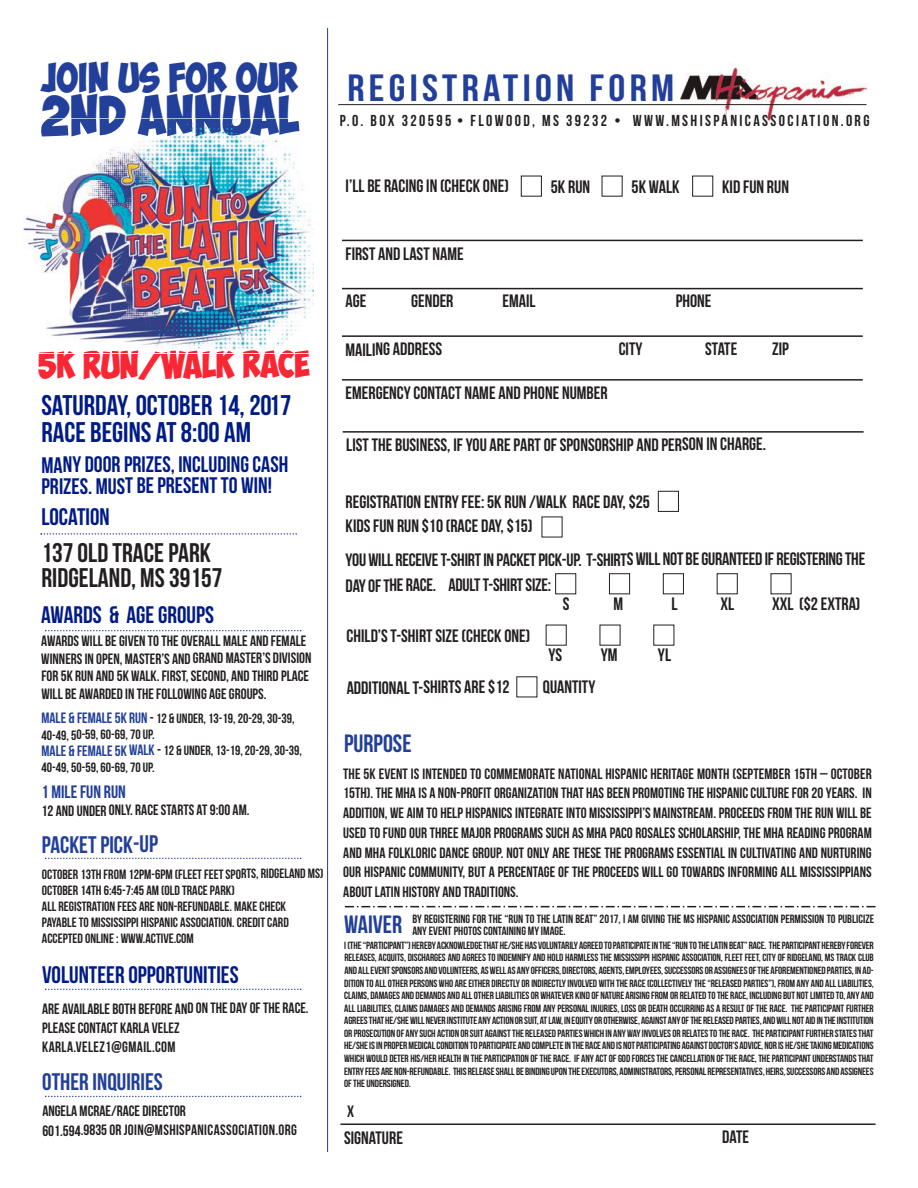
<style>
.page{position:relative;width:918px;height:1188px;background:#fff}
.page>*{position:absolute;margin:0;border:0;box-sizing:border-box;transform-origin:0 0}
.t1{font:39.75px "Obelix Pro";color:#223f99;scale:.89 1}
.t2{font:37.95px "Bebas Neue";letter-spacing:.1em;color:#223f99;scale:1.13 1}
.t3{font:29.7px "Obelix Pro";color:#223f99;scale:.89 1}
.t4{font:28.35px/27.2px "Bebas Neue";color:#001b87}
.t5{font:26.85px/25px "Bebas Neue";color:#231f20}
.t6{font:26.7px "Obelix Pro";color:#f92634;scale:.89 1}
.t7{font:25.05px "Bebas Neue";color:#223f99}
.t8{font:24px "Bebas Neue";color:#001b87}
.t9{font:24px "Bebas Neue";color:#223f99}
.t10{font:22.5px/21.1px "Bebas Neue";color:#001b87}
.t11{font:18px/24px "Bebas Neue";color:#231f20}
.t12{font:18px "Bebas Neue";color:#223f99}
.t13{font:16.5px "Bebas Neue";color:#231f20}
.t14{font:15.9px "Bebas Neue";letter-spacing:.15em;color:#231f20}
.t15{font:15px/19.8px "Bebas Neue";color:#231f20}
.t16{font:13.5px/16.2px "Bebas Neue";color:#231f20}
.t17{font:12px/11.7px "Bebas Neue";color:#231f20}
.t18{font:10.5px/12.6px "Bebas Neue";letter-spacing:-.015em;color:#231f20;text-align:justify}
.s1{font-size:15px;color:#223f99}
.s2{font-size:15px}
</style>
<div class="page">
<svg style="left:41px;top:533px;width:256px;height:2px"></svg>
<svg style="left:45px;top:630px;width:256px;height:1px"></svg>
<svg style="left:45px;top:858px;width:256px;height:1px"></svg>
<svg style="left:45px;top:989px;width:256px;height:1px"></svg>
<svg style="left:45px;top:1096px;width:256px;height:1px"></svg>
<hr style="left:342px;top:240px;width:521px;height:1px;background:#231f20">
<hr style="left:342px;top:288px;width:521px;height:1px;background:#231f20">
<hr style="left:342px;top:335px;width:521px;height:2px;background:#231f20">
<hr style="left:342px;top:379px;width:521px;height:2px;background:#231f20">
<hr style="left:340px;top:1124px;width:536px;height:1px;background:#231f20">
<div style="left:546px;top:625px;width:21px;height:21px;border:1px solid #231f20"></div>
<div style="left:521px;top:176px;width:21px;height:21px;border:1px solid #231f20"></div>
<hr style="left:327px;top:28px;width:1px;height:1124px;background:#223f99">
<div style="left:658px;top:491px;width:21px;height:21px;border:1px solid #231f20"></div>
<svg style="left:345px;top:906px;width:531px;height:1px"></svg>
<div style="left:555px;top:573px;width:21px;height:21px;border:1px solid #231f20"></div>
<div style="left:609px;top:573px;width:21px;height:21px;border:1px solid #231f20"></div>
<div style="left:663px;top:573px;width:21px;height:21px;border:1px solid #231f20"></div>
<div style="left:717px;top:573px;width:21px;height:21px;border:1px solid #231f20"></div>
<hr style="left:343px;top:431px;width:521px;height:2px;background:#231f20">
<img style="left:23px;top:137px;width:290px;height:213px">
<img style="left:41px;top:119px;width:259px;height:18px">
<img style="left:39px;top:350px;width:270px;height:3px">
<img style="left:675px;top:65px;width:193px;height:60px">
<hr style="left:338px;top:104px;width:529px;height:1px;background:#231f20">
<h3 class="t3" style="left:41px;top:66px;width:290px">JOIN US FOR OUR</h3>
<h1 class="t1" style="left:41px;top:100px;width:292px">2ND ANNUAL</h1>
<h2 class="t2" style="left:347px;top:66px;width:291px">REGISTRATION FORM</h2>
<h3 class="t14" style="left:340px;top:112px;width:531px">P.O. BOX 320595 • FLOWOOD, MS 39232 • WWW.MSHISPANICASSOCIATION.ORG</h3>
<h3 class="t11" style="left:346px;top:174px;width:165px">I’LL BE RACING IN (CHECK ONE)</h3>
<h3 class="t11" style="left:551px;top:175px;width:41px">5K RUN</h3>
<h3 class="t11" style="left:632px;top:175px;width:50px">5K WALK</h3>
<h3 class="t11" style="left:722px;top:175px;width:68px">KID FUN RUN</h3>
<h3 class="t6" style="left:38px;top:355px;width:307px">5K RUN/WALK RACE</h3>
<h3 class="t4" style="left:41px;top:391px;width:252px">SATURDAY, OCTOBER 14, 2017<br>RACE BEGINS AT 8:00 AM</h3>
<h3 class="t10" style="left:41px;top:454px;width:248px">MANY DOOR PRIZES, INCLUDING CASH<br>PRIZES. MUST BE PRESENT TO WIN!</h3>
<h3 class="t8" style="left:41px;top:503px;width:70px">LOCATION</h3>
<h3 class="t5" style="left:41px;top:540px;width:183px">137 OLD TRACE PARK<br>RIDGELAND, MS 39157</h3>
<h3 class="t8" style="left:41px;top:600px;width:174px">AWARDS &amp; AGE GROUPS</h3>
<h3 class="t15" style="left:41px;top:632px;width:272px;line-height:17.5px">AWARDS WILL BE GIVEN TO THE OVERALL MALE AND FEMALE WINNERS IN OPEN, MASTER’S AND GRAND MASTER’S DIVISION FOR 5K RUN AND 5K WALK. FIRST, SECOND, AND THIRD PLACE WILL BE AWARDED IN THE FOLLOWING AGE GROUPS.</h3>
<p class="t16" style="left:41px;top:710px;width:262px"><span class="s1">MALE &amp; FEMALE 5K RUN</span> <span class="s2">-</span> 12 &amp; UNDER, 13-19, 20-29, 30-39, 40-49, 50-59, 60-69, 70 UP.<br><span class="s1">MALE &amp; FEMALE 5K WALK</span> <span class="s2">-</span> 12 &amp; UNDER, 13-19, 20-29, 30-39, 40-49, 50-59, 60-69, 70 UP.</p>
<h3 class="t12" style="left:42px;top:781px;width:86px">1 MILE FUN RUN</h3>
<h3 class="t15" style="left:42px;top:800px;width:209px">12 AND UNDER ONLY. RACE STARTS AT 9:00 AM.</h3>
<h3 class="t9" style="left:42px;top:830px;width:118px">PACKET PICK-UP</h3>
<p class="t16" style="left:42px;top:866px;width:283px">OCTOBER 13TH FROM 12PM-6PM (FLEET FEET SPORTS, RIDGELAND MS)<br>OCTOBER 14TH 6:45-7:45 AM (OLD TRACE PARK)<br>ALL REGISTRATION FEES ARE NON-REFUNDABLE. MAKE CHECK PAYABLE TO MISSISSIPPI HISPANIC ASSOCIATION. CREDIT CARD ACCEPTED ONLINE : WWW.ACTIVE.COM</p>
<h3 class="t8" style="left:42px;top:961px;width:198px">VOLUNTEER OPPORTUNITIES</h3>
<h3 class="t15" style="left:42px;top:999px;width:268px;line-height:19.2px">ARE AVAILABLE BOTH BEFORE AND ON THE DAY OF THE RACE.<br>PLEASE CONTACT KARLA VELEZ<br>KARLA.VELEZ1@GMAIL.COM</h3>
<h3 class="t9" style="left:42px;top:1068px;width:122px">OTHER INQUIRIES</h3>
<h3 class="t15" style="left:42px;top:1102px;width:256px;line-height:18.9px">ANGELA MCRAE/RACE DIRECTOR<br>601.594.9835 OR JOIN@MSHISPANICASSOCIATION.ORG</h3>
<h3 class="t11" style="left:346px;top:242px;width:120px">FIRST AND LAST NAME</h3>
<h3 class="t11" style="left:346px;top:289px;width:22px">AGE</h3>
<h3 class="t11" style="left:411px;top:289px;width:44px">GENDER</h3>
<h3 class="t11" style="left:503px;top:289px;width:35px">EMAIL</h3>
<h3 class="t11" style="left:676px;top:289px;width:37px">PHONE</h3>
<h3 class="t11" style="left:346px;top:337px;width:98px">MAILING ADDRESS</h3>
<h3 class="t11" style="left:619px;top:337px;width:25px">CITY</h3>
<h3 class="t11" style="left:705px;top:336px;width:34px">STATE</h3>
<h3 class="t11" style="left:772px;top:336px;width:18px">ZIP</h3>
<h3 class="t11" style="left:346px;top:381px;width:264px">EMERGENCY CONTACT NAME AND PHONE NUMBER</h3>
<h3 class="t11" style="left:346px;top:433px;width:421px">LIST THE BUSINESS, IF YOU ARE PART OF SPONSORSHIP AND PERSON IN CHARGE.</h3>
<h3 class="t11" style="left:346px;top:490px;width:306px">REGISTRATION ENTRY FEE: 5K RUN /WALK RACE DAY, $25<br>KIDS FUN RUN $10 (RACE DAY, $15)</h3>
<h3 class="t11" style="left:346px;top:546px;width:521px;line-height:25.8px">YOU WILL RECEIVE T-SHIRT IN PACKET PICK-UP. T-SHIRTS WILL NOT BE GURANTEED IF REGISTERING THE<br>DAY OF THE RACE. ADULT T-SHIRT SIZE:</h3>
<h3 class="t11" style="left:563px;top:592px;width:8px">S</h3>
<h3 class="t11" style="left:614px;top:592px;width:11px">M</h3>
<h3 class="t11" style="left:671px;top:591px;width:8px">L</h3>
<h3 class="t11" style="left:721px;top:592px;width:15px">XL</h3>
<h3 class="t11" style="left:772px;top:591px;width:90px">XXL ($2 EXTRA)</h3>
<h3 class="t11" style="left:347px;top:624px;width:185px">CHILD’S T-SHIRT SIZE (CHECK ONE)</h3>
<h3 class="t11" style="left:548px;top:643px;width:15px">YS</h3>
<h3 class="t11" style="left:601px;top:643px;width:18px">YM</h3>
<h3 class="t11" style="left:658px;top:643px;width:15px">YL</h3>
<h3 class="t11" style="left:347px;top:675px;width:164px">ADDITIONAL T-SHIRTS ARE $12</h3>
<h3 class="t11" style="left:543px;top:674px;width:54px">QUANTITY</h3>
<h3 class="t7" style="left:344px;top:729px;width:69px">PURPOSE</h3>
<p class="t15" style="left:343px;top:764px;width:530px;text-align:justify">THE 5K EVENT IS INTENDED TO COMMEMORATE NATIONAL HISPANIC HERITAGE MONTH (SEPTEMBER 15TH – OCTOBER 15TH). THE MHA IS A NON-PROFIT ORGANIZATION THAT HAS BEEN PROMOTING THE HISPANIC CULTURE FOR 20 YEARS. IN ADDITION, WE AIM TO HELP HISPANICS INTEGRATE INTO MISSISSIPPI’S MAINSTREAM. PROCEEDS FROM THE RUN WILL BE USED TO FUND OUR THREE MAJOR PROGRAMS SUCH AS MHA PACO ROSALES SCHOLARSHIP, THE MHA READING PROGRAM AND MHA FOLKLORIC DANCE GROUP. NOT ONLY ARE THESE THE PROGRAMS ESSENTIAL IN CULTIVATING AND NURTURING OUR HISPANIC COMMUNITY, BUT A PERCENTAGE OF THE PROCEEDS WILL GO TOWARDS INFORMING ALL MISSISSIPPIANS ABOUT LATIN HISTORY AND TRADITIONS.</p>
<h3 class="t7" style="left:344px;top:910px;width:60px">WAIVER</h3>
<p class="t17" style="left:412px;top:913px;width:463px">BY REGISTERING FOR THE “RUN TO THE LATIN BEAT” 2017, I AM GIVING THE MS HISPANIC ASSOCIATION PERMISSION TO PUBLICIZE<br>ANY EVENT PHOTOS CONTAINING MY IMAGE.</p>
<p class="t18" style="left:344px;top:939px;width:531px">I (THE “PARTICIPANT”) HEREBY ACKNOWLEDGE THAT HE/SHE HAS VOLUNTARILY AGREED TO PARTICIPATE IN THE “RUN TO THE LATIN BEAT” RACE. THE PARTICIPANT HEREBY FOREVER RELEASES, ACQUITS, DISCHARGES AND AGREES TO INDEMNIFY AND HOLD HARMLESS THE MISSISSIPPI HISPANIC ASSOCIATION, FLEET FEET, CITY OF RIDGELAND, MS TRACK CLUB AND ALL EVENT SPONSORS AND VOLUNTEERS, AS WELL AS ANY OFFICERS, DIRECTORS, AGENTS, EMPLOYEES, SUCCESSORS OR ASSIGNEES OF THE AFOREMENTIONED PARTIES, IN AD-DITION TO ALL OTHER PERSONS WHO ARE EITHER DIRECTLY OR INDIRECTLY INVOLVED WITH THE RACE (COLLECTIVELY THE “RELEASED PARTIES”), FROM ANY AND ALL LIABILITIES, CLAIMS, DAMAGES AND DEMANDS AND ALL OTHER LIABILITIES OR WHATEVER KIND OF NATURE ARISING FROM OR RELATED TO THE RACE, INCLUDING BUT NOT LIMITED TO, ANY AND ALL LIABILITIES, CLAIMS DAMAGES AND DEMANDS ARISING FROM ANY PERSONAL INJURIES, LOSS OR DEATH OCCURRING AS A RESULT OF THE RACE. THE PARTICIPANT FURTHER AGREES THAT HE/SHE WILL NEVER INSTITUTE ANY ACTION OR SUIT, AT LAW, IN EQUITY OR OTHERWISE, AGAINST ANY OF THE RELEASED PARTIES, AND WILL NOT AID IN THE INSTITUTION OR PROSECUTION OF ANY SUCH ACTION OR SUIT AGAINST THE RELEASED PARTIES WHICH IN ANY WAY INVOLVES OR RELATES TO THE RACE. THE PARTICIPANT FURTHER STATES THAT HE/SHE IS IN PROPER MEDICAL CONDITION TO PARTICIPATE AND COMPLETE IN THE RACE AND IS NOT PARTICIPATING AGAINST DOCTOR'S ADVICE, NOR IS HE/SHE TAKING MEDICATIONS WHICH WOULD DETER HIS/HER HEALTH IN THE PARTICIPATION OF THE RACE. IF ANY ACT OF GOD FORCES THE CANCELLATION OF THE RACE, THE PARTICIPANT UNDERSTANDS THAT ENTRY FEES ARE NON-REFUNDABLE. THIS RELEASE SHALL BE BINDING UPON THE EXECUTORS, ADMINISTRATORS, PERSONAL REPRESENTATIVES, HEIRS, SUCCESSORS AND ASSIGNEES OF THE UNDERSIGNED.</p>
<h3 class="t13" style="left:347px;top:1102px;width:9px">X</h3>
<h3 class="t11" style="left:344px;top:1125px;width:60px">SIGNATURE</h3>
<h3 class="t11" style="left:722px;top:1124px;width:28px">DATE</h3>
</div>
